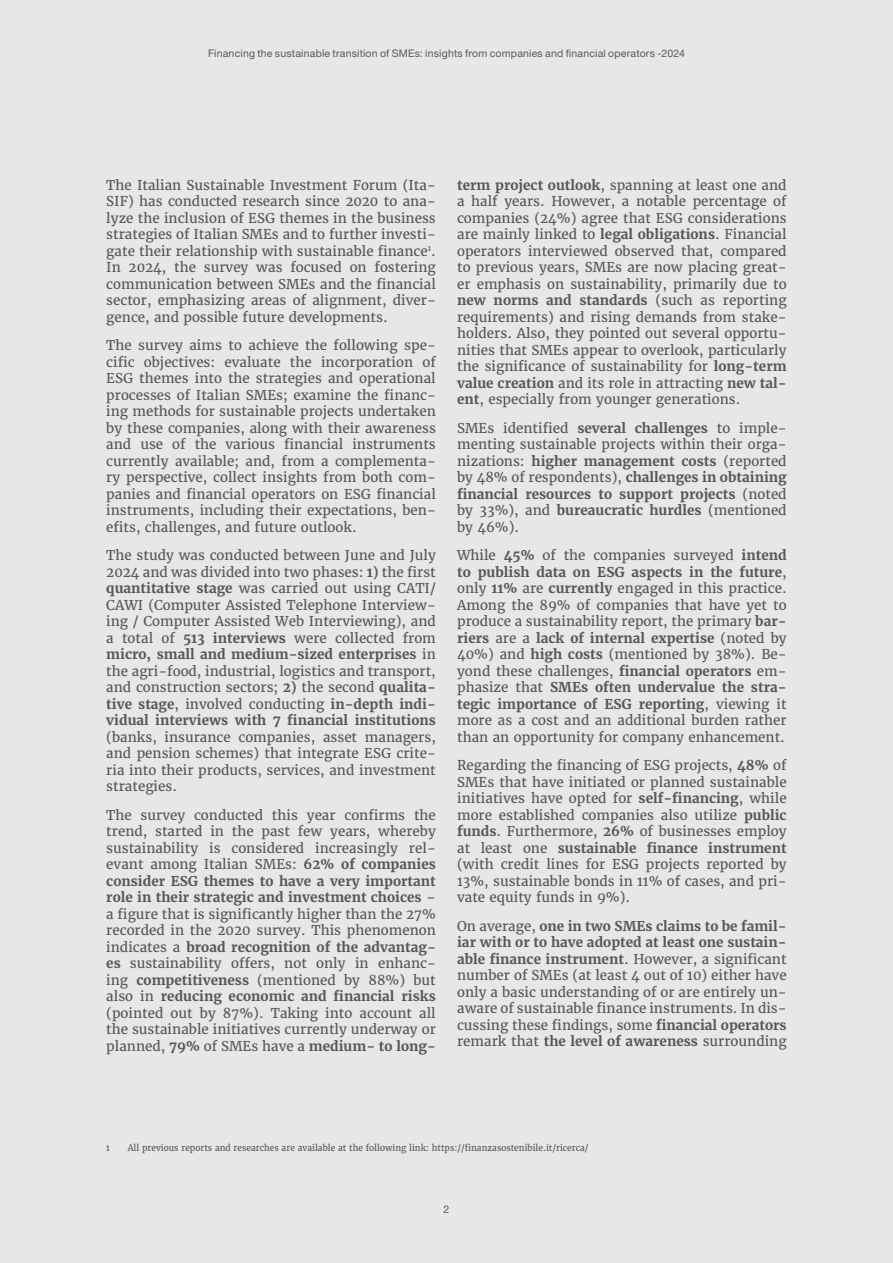
<style>
.page{position:relative;width:893px;height:1263px;background:#e6e7e9}
.page>*{position:absolute;margin:0;border:0;box-sizing:border-box;transform-origin:0 0}
.t1{font:13.5px/16.5px "Merriweather";color:#57585a;text-align:justify}
.testo{font:10.5px "Helvetica Neue LT Std";letter-spacing:.02em;color:#57585a}
.note{font:9px "Merriweather";color:#57585a;scale:.95 1}
.s1{font-weight:700}
</style>
<div class="page">
<p class="testo" style="left:208px;top:47px;width:478px">Financing the sustainable transition of SMEs: insights from companies and financial operators -2024</p>
<p class="t1" style="left:106px;top:177px;width:331px">The Italian Sustainable Investment Forum (Ita-SIF) has conducted research since 2020 to ana&shy;lyze the inclusion of ESG themes in the business strategies of Italian SMEs and to further investi&shy;gate their relationship with sustainable finance<sup>1</sup>.<br>In 2024, the survey was focused on fostering communication between SMEs and the financial sector, emphasizing areas of alignment, diver&shy;gence, and possible future developments.</p>
<p class="t1" style="left:106px;top:337px;width:331px">The survey aims to achieve the following spe&shy;cific objectives: evaluate the incorporation of ESG themes into the strategies and operational processes of Italian SMEs; examine the financ&shy;ing methods for sustainable projects undertaken by these companies, along with their awareness and use of the various financial instruments currently available; and, from a complementa&shy;ry perspective, collect insights from both com&shy;panies and financial operators on ESG financial instruments, including their expectations, ben&shy;efits, challenges, and future outlook.</p>
<p class="t1" style="left:106px;top:547px;width:331px">The study was conducted between June and July 2024 and was divided into two phases: <span class="s1">1)</span> the first <span class="s1">quantitative stage</span> was carried out using CATI/ CAWI (Computer Assisted Telephone Interview&shy;ing / Computer Assisted Web Interviewing), and a total of <span class="s1">513 interviews</span> were collected from <span class="s1">micro, small and medium-sized enterprises</span> in the agri-food, industrial, logistics and transport, and construction sectors; <span class="s1">2)</span> the second <span class="s1">qualita&shy;tive stage</span>, involved conducting <span class="s1">in-depth indi&shy;vidual interviews with 7 financial institutions </span>(banks, insurance companies, asset managers, and pension schemes) that integrate ESG crite&shy;ria into their products, services, and investment strategies.</p>
<p class="t1" style="left:106px;top:807px;width:331px">The survey conducted this year confirms the trend, started in the past few years, whereby sustainability is considered increasingly rel&shy;evant among Italian SMEs: <span class="s1">62% of companies consider ESG themes to have a very important role in their strategic and investment choices</span> – a figure that is significantly higher than the 27% recorded in the 2020 survey. This phenomenon indicates a <span class="s1">broad recognition of the advantag&shy;es</span> sustainability offers, not only in enhanc&shy;ing <span class="s1">competitiveness</span> (mentioned by 88%) but also in <span class="s1">reducing economic and financial risks </span>(pointed out by 87%). Taking into account all the sustainable initiatives currently underway or planned, <span class="s1">79%</span> of SMEs have a <span class="s1">medium- to long-</span></p>
<p class="t1" style="left:457px;top:177px;width:331px"><span class="s1">term project outlook</span>, spanning at least one and a half years. However, a notable percentage of companies (24%) agree that ESG considerations are mainly linked to <span class="s1">legal obligations</span>. Financial operators interviewed observed that, compared to previous years, SMEs are now placing great&shy;er emphasis on sustainability, primarily due to <span class="s1">new norms and standards</span> (such as reporting requirements) and rising demands from stake&shy;holders. Also, they pointed out several opportu&shy;nities that SMEs appear to overlook, particularly the significance of sustainability for <span class="s1">long-term value creation</span> and its role in attracting <span class="s1">new tal&shy;ent</span>, especially from younger generations.</p>
<p class="t1" style="left:457px;top:420px;width:331px">SMEs identified <span class="s1">several challenges</span> to imple&shy;menting sustainable projects within their orga&shy;nizations: <span class="s1">higher management costs</span> (reported by 48% of respondents), <span class="s1">challenges in obtaining financial resources to support projects</span> (noted by 33%), and <span class="s1">bureaucratic hurdles</span> (mentioned by 46%).</p>
<p class="t1" style="left:457px;top:547px;width:331px">While <span class="s1">45%</span> of the companies surveyed <span class="s1">intend to publish data on ESG aspects in the future</span>, only <span class="s1">11%</span> are <span class="s1">currently</span> engaged in this practice.<br>Among the 89% of companies that have yet to produce a sustainability report, the primary <span class="s1">bar&shy;riers</span> are a <span class="s1">lack of internal expertise</span> (noted by 40%) and <span class="s1">high costs</span> (mentioned by 38%). Be&shy;yond these challenges, <span class="s1">financial operators</span> em&shy;phasize that <span class="s1">SMEs often undervalue the stra&shy;tegic importance of ESG reporting</span>, viewing it more as a cost and an additional burden rather than an opportunity for company enhancement.</p>
<p class="t1" style="left:457px;top:757px;width:331px">Regarding the financing of ESG projects, <span class="s1">48%</span> of SMEs that have initiated or planned sustainable initiatives have opted for <span class="s1">self-financing</span>, while more established companies also utilize <span class="s1">public funds</span>. Furthermore, <span class="s1">26%</span> of businesses employ at least one <span class="s1">sustainable finance instrument </span>(with credit lines for ESG projects reported by 13%, sustainable bonds in 11% of cases, and pri&shy;vate equity funds in 9%).</p>
<p class="t1" style="left:457px;top:918px;width:331px">On average, <span class="s1">one in two SMEs claims to be famil&shy;iar with or to have adopted at least one sustain&shy;able finance instrument</span>. However, a significant number of SMEs (at least 4 out of 10) either have only a basic understanding of or are entirely un&shy;aware of sustainable finance instruments. In dis&shy;cussing these findings, some <span class="s1">financial operators </span>remark that <span class="s1">the level of awareness</span> surrounding</p>
<p class="note" style="left:106px;top:1142px;width:5px">1</p>
<p class="note" style="left:128px;top:1142px;width:487px">All previous reports and researches are available at the following link: https://finanzasostenibile.it/ricerca/</p>
<p class="testo" style="left:444px;top:1203px;width:7px">2</p>
</div>
